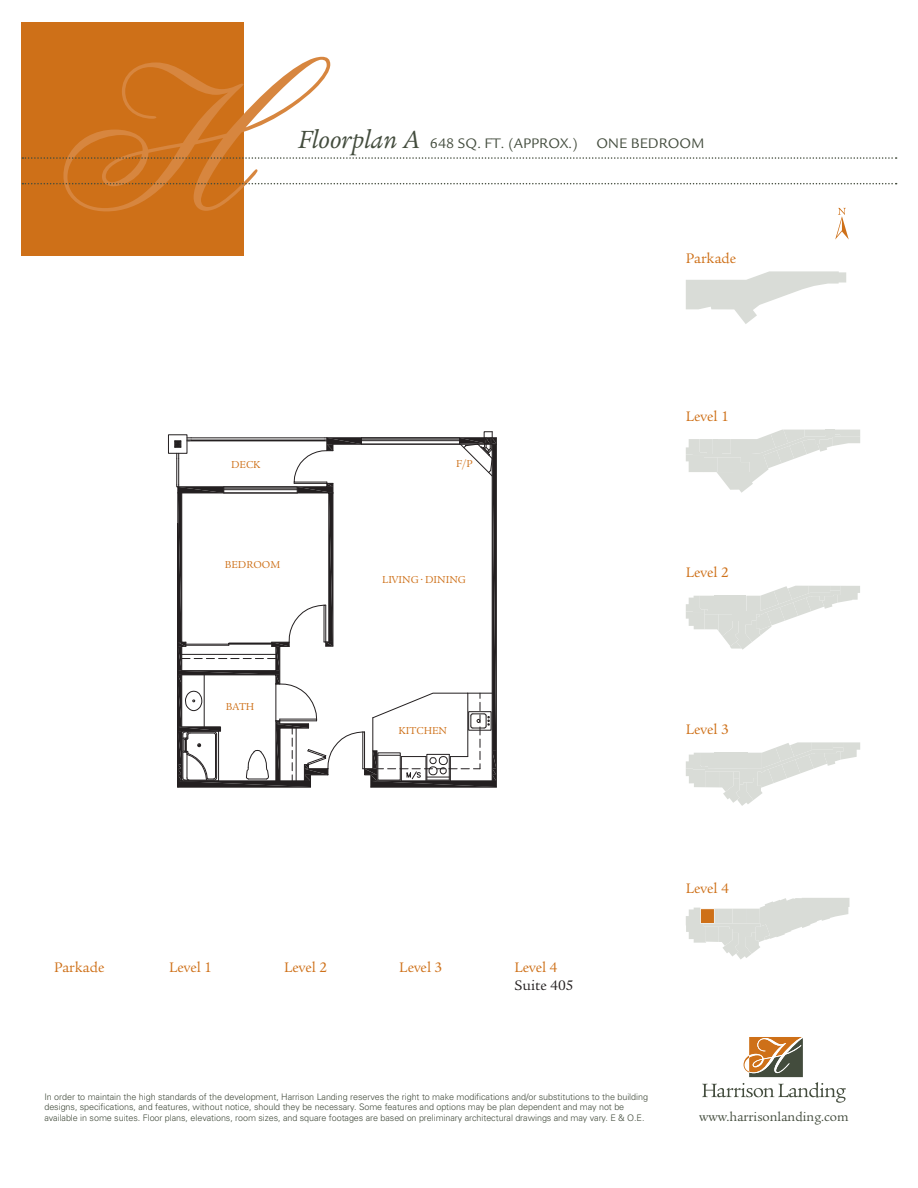
<style>
.page{position:relative;width:918px;height:1188px;background:#fff}
.page>*{position:absolute;margin:0;border:0;box-sizing:border-box;transform-origin:0 0}
.t1{font:15px "Legacy Serif";color:#ce7018}
.t2{font:15px "Legacy Sans";color:#434c3d}
.t3{font:15px "Legacy Serif";color:#231f20}
.t4{font:13.5px "Legacy Serif";color:#434c3d}
.t5{font:10.95px "Legacy Serif";color:#ce7018}
.t6{font:300 9px/10.8px "Univers";letter-spacing:-.005em;color:#434c3d}
.s1{font-family:"Legacy Serif";font-style:italic;font-size:27px}
</style>
<div class="page">
<div style="left:21px;top:22px;width:223px;height:234px;background:#ce7018"></div>
<svg style="left:702px;top:1037px;width:144px;height:66px"></svg>
<hr style="left:496px;top:438px;width:1px;height:349px;background:#231f20">
<hr style="left:371px;top:787px;width:125px;height:1px;background:#231f20">
<hr style="left:178px;top:787px;width:133px;height:1px;background:#231f20">
<div style="left:168px;top:435px;width:19px;height:18px;border:1px solid #231f20"></div>
<svg style="left:174px;top:431px;width:322px;height:356px"></svg>
<hr style="left:276px;top:684px;width:1px;height:37px;background:#231f20">
<svg style="left:686px;top:271px;width:160px;height:53px"></svg>
<svg style="left:686px;top:430px;width:174px;height:63px"></svg>
<svg style="left:686px;top:586px;width:174px;height:64px"></svg>
<svg style="left:686px;top:742px;width:174px;height:64px"></svg>
<svg style="left:686px;top:898px;width:163px;height:61px"></svg>
<svg style="left:22px;top:57px;width:875px;height:182px"></svg>
<h1 class="t2" style="left:298px;top:135px;width:281px"><span class="s1">Floorplan A</span> 648 SQ. FT. (APPROX.)</h1>
<h1 class="t2" style="left:597px;top:135px;width:109px">ONE BEDROOM</h1>
<h1 class="t1" style="left:686px;top:250px;width:52px">Parkade</h1>
<p class="t5" style="left:231px;top:458px;width:31px">DECK</p>
<p class="t5" style="left:225px;top:558px;width:57px">BEDROOM</p>
<p class="t5" style="left:226px;top:700px;width:30px">BATH</p>
<p class="t5" style="left:456px;top:458px;width:18px">F/P</p>
<p class="t5" style="left:382px;top:573px;width:85px">LIVING • DINING</p>
<p class="t5" style="left:399px;top:724px;width:50px">KITCHEN</p>
<h1 class="t1" style="left:686px;top:408px;width:45px">Level 1</h1>
<h1 class="t1" style="left:686px;top:564px;width:45px">Level 2</h1>
<h1 class="t1" style="left:686px;top:721px;width:45px">Level 3</h1>
<h1 class="t1" style="left:54px;top:959px;width:52px">Parkade</h1>
<h1 class="t1" style="left:169px;top:959px;width:45px">Level 1</h1>
<h1 class="t1" style="left:284px;top:959px;width:45px">Level 2</h1>
<h1 class="t1" style="left:399px;top:959px;width:45px">Level 3</h1>
<h1 class="t1" style="left:514px;top:959px;width:45px">Level 4</h1>
<h1 class="t3" style="left:514px;top:977px;width:61px">Suite 405</h1>
<h1 class="t1" style="left:686px;top:880px;width:45px">Level 4</h1>
<p class="t6" style="left:44px;top:1091px;width:605px">In order to maintain the high standards of the development, Harrison Landing reserves the right to make modifications and/or substitutions to the building designs, specifications, and features, without notice, should they be necessary. Some features and options may be plan dependent and may not be available in some suites. Floor plans, elevations, room sizes, and square footages are based on preliminary architectural drawings and may vary. E &amp; O.E.</p>
<h2 class="t4" style="left:699px;top:1109px;width:151px">www.harrisonlanding.com</h2>
</div>
